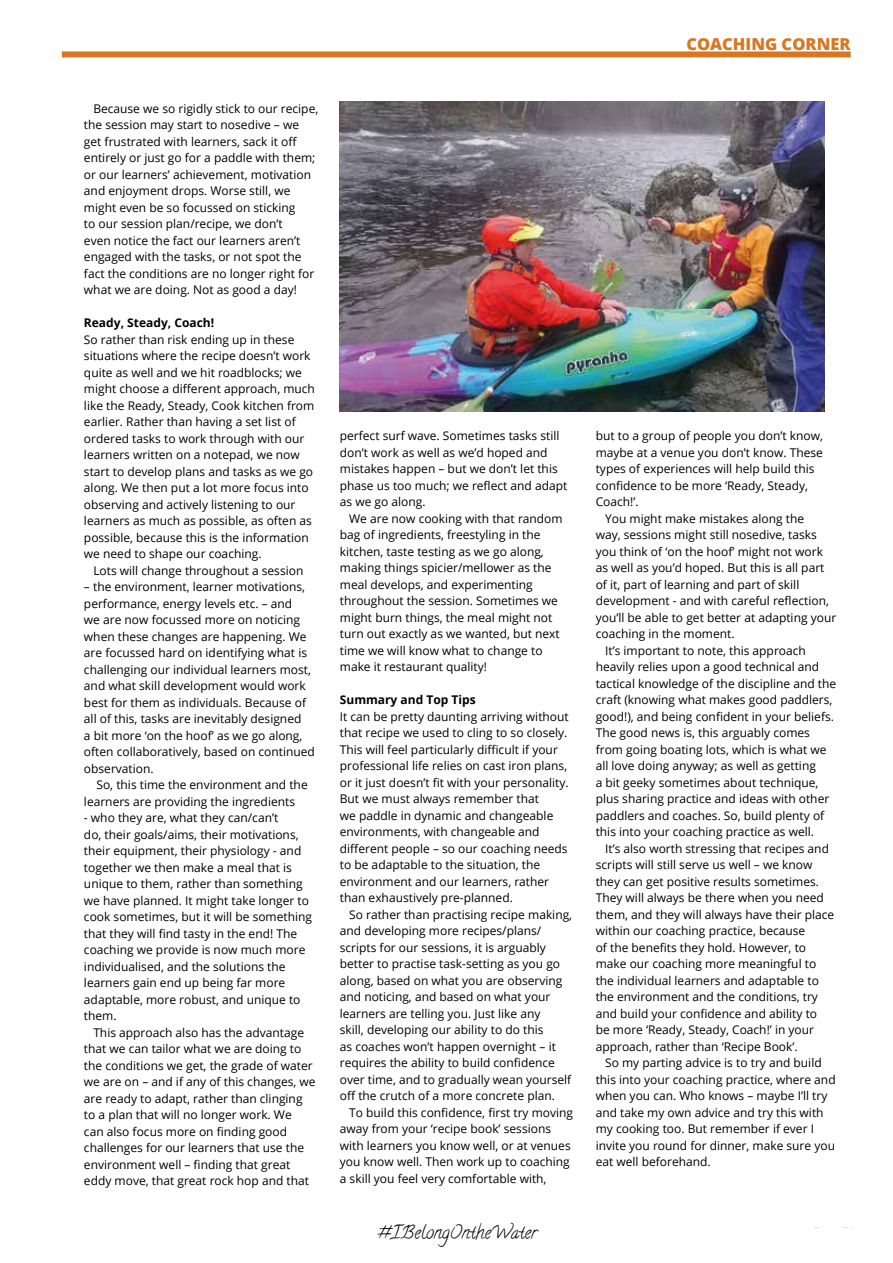
<style>
.page{position:relative;width:893px;height:1263px;background:#fff}
.page>*{position:absolute;margin:0;border:0;box-sizing:border-box;transform-origin:0 0}
.t1{font:18px "Calligraffitti";color:#000}
.t2{font:800 16.5px "Open Sans";color:#d97721}
.t3{font:12px/16.5px "Open Sans";color:#000}
.t4{font:700 12px "Open Sans";color:#000}
</style>
<div class="page">
<div style="left:62px;top:51px;width:789px;height:6px;background:#d97721"></div>
<img style="left:340px;top:101px;width:485px;height:310px">
<p class="t3" style="left:84px;top:100px;width:236px;text-indent:9px">Because we so rigidly stick to our recipe, the session may start to nosedive – we get frustrated with learners, sack it off entirely or just go for a paddle with them; or our learners’ achievement, motivation and enjoyment drops. Worse still, we might even be so focussed on sticking<br>to our session plan/recipe, we don’t<br>even notice the fact our learners aren’t engaged with the tasks, or not spot the fact the conditions are no longer right for what we are doing. Not as good a day!</p>
<p class="t4" style="left:84px;top:314px;width:132px">Ready, Steady, Coach!</p>
<p class="t3" style="left:84px;top:331px;width:232px">So rather than risk ending up in these situations where the recipe doesn’t work quite as well and we hit roadblocks; we might choose a different approach, much like the Ready, Steady, Cook kitchen from earlier. Rather than having a set list of ordered tasks to work through with our learners written on a notepad, we now start to develop plans and tasks as we go along. We then put a lot more focus into observing and actively listening to our learners as much as possible, as often as possible, because this is the information we need to shape our coaching.</p>
<p class="t3" style="left:93px;top:562px;width:212px">Lots will change throughout a session</p>
<p class="t3" style="left:84px;top:578px;width:232px">– the environment, learner motivations, performance, energy levels etc. – and<br>we are now focussed more on noticing when these changes are happening. We are focussed hard on identifying what is challenging our individual learners most, and what skill development would work best for them as individuals. Because of all of this, tasks are inevitably designed<br>a bit more ‘on the hoof’ as we go along, often collaboratively, based on continued observation.</p>
<p class="t3" style="left:84px;top:776px;width:225px;text-indent:12px">So, this time the environment and the learners are providing the ingredients</p>
<p class="t3" style="left:84px;top:809px;width:230px">- who they are, what they can/can’t<br>do, their goals/aims, their motivations, their equipment, their physiology - and together we then make a meal that is unique to them, rather than something we have planned. It might take longer to cook sometimes, but it will be something that they will find tasty in the end! The coaching we provide is now much more individualised, and the solutions the learners gain end up being far more adaptable, more robust, and unique to them.</p>
<p class="t3" style="left:84px;top:1024px;width:233px;text-indent:9px">This approach also has the advantage that we can tailor what we are doing to the conditions we get, the grade of water we are on – and if any of this changes, we are ready to adapt, rather than clinging to a plan that will no longer work. We<br>can also focus more on finding good challenges for our learners that use the environment well – finding that great eddy move, that great rock hop and that</p>
<p class="t3" style="left:340px;top:427px;width:229px">perfect surf wave. Sometimes tasks still don’t work as well as we’d hoped and mistakes happen – but we don’t let this phase us too much; we reflect and adapt as we go along.</p>
<p class="t3" style="left:340px;top:510px;width:224px;text-indent:9px">We are now cooking with that random bag of ingredients, freestyling in the kitchen, taste testing as we go along, making things spicier/mellower as the meal develops, and experimenting throughout the session. Sometimes we might burn things, the meal might not turn out exactly as we wanted, but next time we will know what to change to make it restaurant quality!</p>
<p class="t4" style="left:340px;top:691px;width:137px">Summary and Top Tips</p>
<p class="t3" style="left:340px;top:708px;width:230px">It can be pretty daunting arriving without that recipe we used to cling to so closely.<br>This will feel particularly difficult if your professional life relies on cast iron plans, or it just doesn’t fit with your personality.<br>But we must always remember that<br>we paddle in dynamic and changeable environments, with changeable and different people – so our coaching needs to be adaptable to the situation, the environment and our learners, rather than exhaustively pre-planned.</p>
<p class="t3" style="left:340px;top:906px;width:234px;text-indent:9px">So rather than practising recipe making, and developing more recipes/plans/ scripts for our sessions, it is arguably better to practise task-setting as you go along, based on what you are observing and noticing, and based on what your learners are telling you. Just like any<br>skill, developing our ability to do this<br>as coaches won’t happen overnight – it requires the ability to build confidence over time, and to gradually wean yourself off the crutch of a more concrete plan.</p>
<p class="t3" style="left:340px;top:1104px;width:235px;text-indent:9px">To build this confidence, first try moving away from your ‘recipe book’ sessions with learners you know well, or at venues you know well. Then work up to coaching a skill you feel very comfortable with,</p>
<h1 class="t1" style="left:377px;top:1221px;width:162px">#IBelongOntheWater</h1>
<h2 class="t2" style="left:686px;top:31px;width:166px">COACHING CORNER</h2>
<p class="t3" style="left:596px;top:427px;width:229px">but to a group of people you don’t know,</p>
<p class="t3" style="left:596px;top:444px;width:229px">maybe at a venue you don’t know. These</p>
<p class="t3" style="left:596px;top:460px;width:220px">types of experiences will help build this</p>
<p class="t3" style="left:596px;top:477px;width:214px">confidence to be more ‘Ready, Steady,</p>
<p class="t3" style="left:596px;top:493px;width:45px">Coach!’.</p>
<p class="t3" style="left:605px;top:510px;width:200px">You might make mistakes along the</p>
<p class="t3" style="left:596px;top:526px;width:223px">way, sessions might still nosedive, tasks</p>
<p class="t3" style="left:596px;top:543px;width:229px">you think of ‘on the hoof’ might not work</p>
<p class="t3" style="left:596px;top:559px;width:230px">as well as you’d hoped. But this is all part</p>
<p class="t3" style="left:596px;top:576px;width:205px">of it, part of learning and part of skill</p>
<p class="t3" style="left:596px;top:592px;width:235px">development - and with careful reflection,</p>
<p class="t3" style="left:596px;top:609px;width:242px">you’ll be able to get better at adapting your</p>
<p class="t3" style="left:596px;top:625px;width:140px">coaching in the moment.</p>
<p class="t3" style="left:605px;top:642px;width:202px">It’s important to note, this approach</p>
<p class="t3" style="left:596px;top:658px;width:225px">heavily relies upon a good technical and</p>
<p class="t3" style="left:596px;top:675px;width:242px">tactical knowledge of the discipline and the</p>
<p class="t3" style="left:596px;top:691px;width:238px">craft (knowing what makes good paddlers,</p>
<p class="t3" style="left:596px;top:708px;width:240px">good!), and being confident in your beliefs.</p>
<p class="t3" style="left:596px;top:724px;width:216px">The good news is, this arguably comes</p>
<p class="t3" style="left:596px;top:741px;width:232px">from going boating lots, which is what we</p>
<p class="t3" style="left:596px;top:757px;width:222px">all love doing anyway; as well as getting</p>
<p class="t3" style="left:596px;top:774px;width:224px">a bit geeky sometimes about technique,</p>
<p class="t3" style="left:596px;top:790px;width:235px">plus sharing practice and ideas with other</p>
<p class="t3" style="left:596px;top:807px;width:230px">paddlers and coaches. So, build plenty of</p>
<p class="t3" style="left:596px;top:823px;width:220px">this into your coaching practice as well.</p>
<p class="t3" style="left:605px;top:840px;width:225px">It’s also worth stressing that recipes and</p>
<p class="t3" style="left:596px;top:856px;width:218px">scripts will still serve us well – we know</p>
<p class="t3" style="left:596px;top:873px;width:225px">they can get positive results sometimes.</p>
<p class="t3" style="left:596px;top:889px;width:230px">They will always be there when you need</p>
<p class="t3" style="left:596px;top:906px;width:240px">them, and they will always have their place</p>
<p class="t3" style="left:596px;top:922px;width:211px">within our coaching practice, because</p>
<p class="t3" style="left:596px;top:939px;width:212px">of the benefits they hold. However, to</p>
<p class="t3" style="left:596px;top:955px;width:222px">make our coaching more meaningful to</p>
<p class="t3" style="left:596px;top:972px;width:225px">the individual learners and adaptable to</p>
<p class="t3" style="left:596px;top:988px;width:224px">the environment and the conditions, try</p>
<p class="t3" style="left:596px;top:1005px;width:223px">and build your confidence and ability to</p>
<p class="t3" style="left:596px;top:1021px;width:220px">be more ‘Ready, Steady, Coach!’ in your</p>
<p class="t3" style="left:596px;top:1038px;width:203px">approach, rather than ‘Recipe Book’.</p>
<p class="t3" style="left:605px;top:1054px;width:218px">So my parting advice is to try and build</p>
<p class="t3" style="left:596px;top:1071px;width:241px">this into your coaching practice, where and</p>
<p class="t3" style="left:596px;top:1087px;width:233px">when you can. Who knows – maybe I’ll try</p>
<p class="t3" style="left:596px;top:1104px;width:229px">and take my own advice and try this with</p>
<p class="t3" style="left:596px;top:1120px;width:220px">my cooking too. But remember if ever I</p>
<p class="t3" style="left:596px;top:1137px;width:241px">invite you round for dinner, make sure you</p>
<p class="t3" style="left:596px;top:1153px;width:117px">eat well beforehand.</p>
</div>
